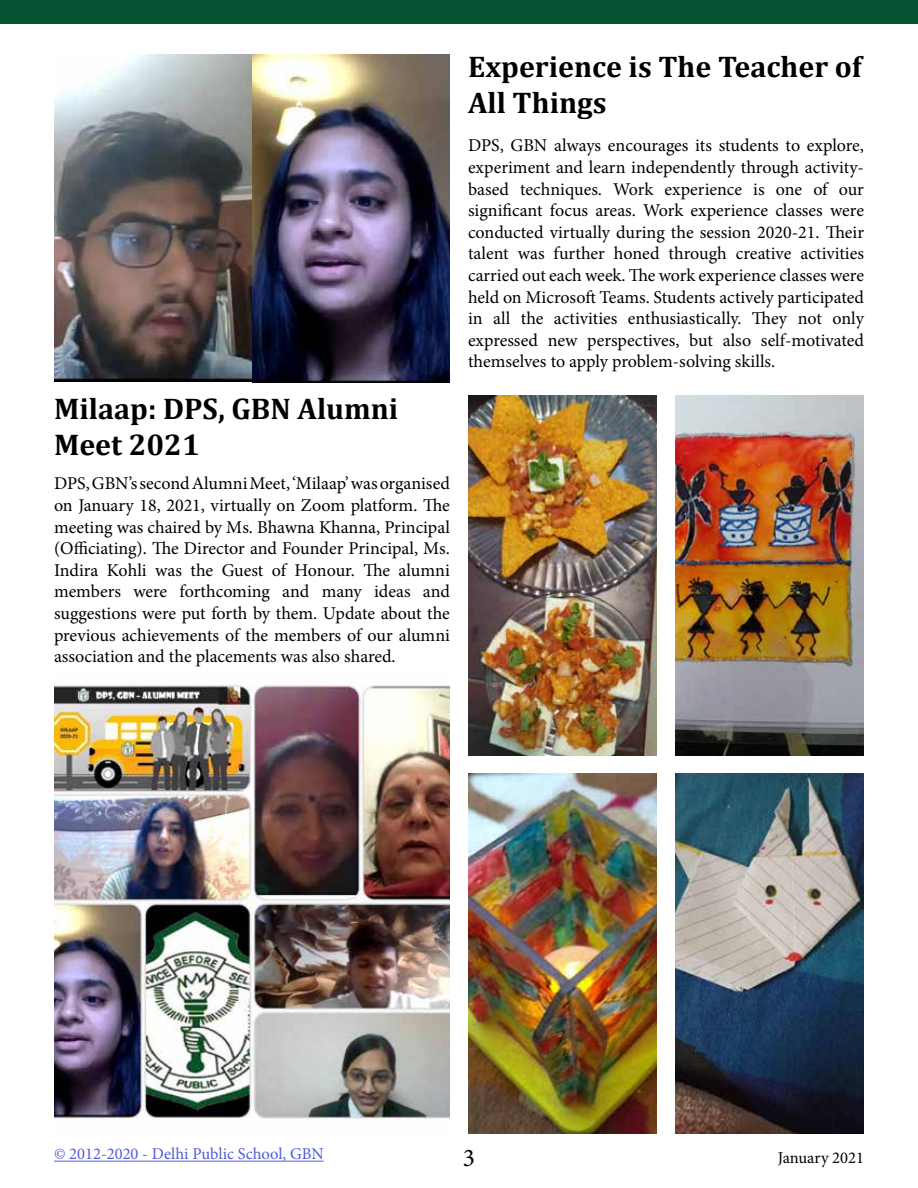
<style>
.page{position:relative;width:918px;height:1188px;background:#fff}
.page>*{position:absolute;margin:0;border:0;box-sizing:border-box;transform-origin:0 0}
.t1{font:700 30px/36px "Cambria";color:#000}
.t2{font:25.5px "Minion Pro";color:#000}
.t3{font:18px/21.6px "Minion Pro";letter-spacing:-.005em;color:#000;text-align:justify}
.t4{font:16.5px "Minion Pro";color:#4f5cd6}
.t5{font:16.5px "Minion Pro";color:#000}
</style>
<div class="page">
<hr style="left:54px;top:1161px;width:270px;height:1px;background:#4f5cd6">
<div style="left:0;top:0;width:918px;height:23px;background:#075133"></div>
<img style="left:54px;top:54px;width:396px;height:328px">
<img style="left:54px;top:684px;width:396px;height:435px">
<img style="left:468px;top:395px;width:189px;height:361px">
<img style="left:675px;top:395px;width:189px;height:361px">
<img style="left:468px;top:774px;width:189px;height:360px">
<img style="left:675px;top:774px;width:189px;height:360px">
<h1 class="t1" style="left:54px;top:389px;width:346px">Milaap: DPS, GBN Alumni<br>Meet 2021</h1>
<p class="t3" style="left:54px;top:473px;width:398px">DPS, GBN’s second Alumni Meet, ‘Milaap’ was organised on January 18, 2021, virtually on Zoom platform. The meeting was chaired by Ms. Bhawna Khanna, Principal (Officiating). The Director and Founder Principal, Ms.<br>Indira Kohli was the Guest of Honour. The alumni members were forthcoming and many ideas and suggestions were put forth by them. Update about the previous achievements of the members of our alumni association and the placements was also shared.</p>
<h1 class="t1" style="left:468px;top:48px;width:395px">Experience is The Teacher of<br>All Things</h1>
<p class="t3" style="left:468px;top:135px;width:398px">DPS, GBN always encourages its students to explore, experiment and learn independently through activity&shy;based techniques. Work experience is one of our significant focus areas. Work experience classes were conducted virtually during the session 2020-21. Their talent was further honed through creative activities carried out each week. The work experience classes were held on Microsoft Teams. Students actively participated in all the activities enthusiastically. They not only expressed new perspectives, but also self-motivated themselves to apply problem-solving skills.</p>
<p class="t4" style="left:54px;top:1143px;width:271px">© 2012-2020 - Delhi Public School, GBN</p>
<p class="t5" style="left:778px;top:1147px;width:88px">January 2021</p>
<h2 class="t2" style="left:463px;top:1141px;width:14px">3</h2>
</div>
